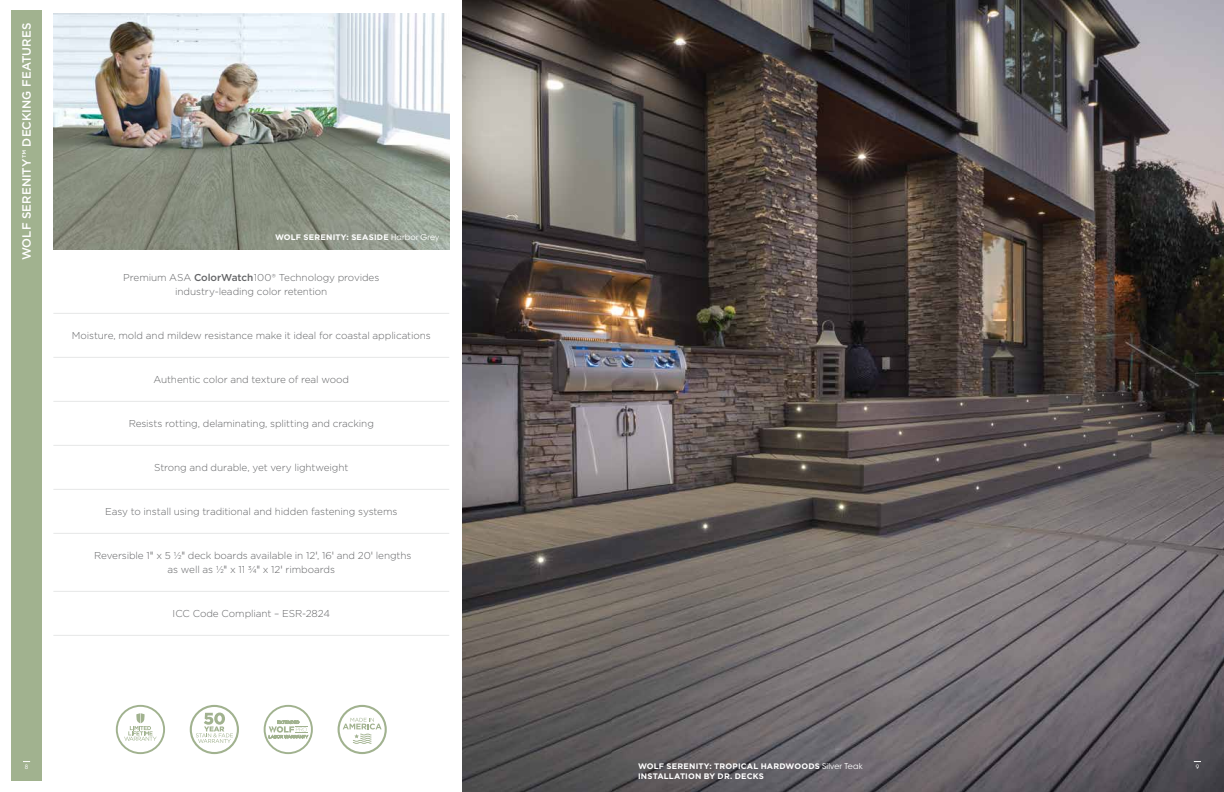
<style>
.page{position:relative;width:1224px;height:792px;background:#fff}
.page>*{position:absolute;margin:0;border:0;box-sizing:border-box;transform-origin:0 0}
.t1{font:500 12px "Gotham";letter-spacing:.005em;color:#fff}
.t2{font:300 10px/14px "Gotham";letter-spacing:-.01em;color:#636466;text-align:center}
.t3{font:700 8px/10px "Gotham";letter-spacing:.02em;color:#fff}
.t4{font:6px "ITC Avant Garde Std";color:#fff}
.s1{font-family:"ITC Avant Garde Std";font-weight:400}
.s2{font-weight:500}
</style>
<div class="page">
<img style="left:462px;top:0;width:762px;height:792px">
<div style="left:11px;top:11px;width:31px;height:770px;background:#a1b28f"></div>
<img style="left:53px;top:13px;width:396px;height:236px">
<svg style="left:116px;top:705px;width:49px;height:49px"></svg>
<svg style="left:264px;top:705px;width:49px;height:49px"></svg>
<svg style="left:190px;top:705px;width:49px;height:49px"></svg>
<svg style="left:338px;top:705px;width:49px;height:49px"></svg>
<hr style="left:53px;top:313px;width:396px;height:1px;background:#e6e7e8">
<hr style="left:53px;top:357px;width:396px;height:1px;background:#e6e7e8">
<hr style="left:53px;top:401px;width:396px;height:1px;background:#e6e7e8">
<hr style="left:53px;top:445px;width:396px;height:1px;background:#e6e7e8">
<hr style="left:53px;top:489px;width:396px;height:1px;background:#e6e7e8">
<hr style="left:53px;top:533px;width:396px;height:1px;background:#e6e7e8">
<hr style="left:53px;top:591px;width:396px;height:1px;background:#e6e7e8">
<hr style="left:53px;top:635px;width:396px;height:1px;background:#e6e7e8">
<p class="t1" style="left:19px;top:260px;width:239px;rotate:-90deg">WOLF SERENITY™ DECKING FEATURES</p>
<p class="t3" style="left:275px;top:232px;width:166px">WOLF SERENITY: SEASIDE <span class="s1">Harbor Grey</span></p>
<p class="t2" style="left:123px;top:271px;width:258px">Premium ASA <span class="s2">ColorWatch</span>100® Technology provides industry-leading color retention</p>
<p class="t2" style="left:72px;top:329px;width:360px">Moisture, mold and mildew resistance make it ideal for coastal applications</p>
<p class="t2" style="left:154px;top:373px;width:197px">Authentic color and texture of real wood</p>
<p class="t2" style="left:129px;top:417px;width:247px">Resists rotting, delaminating, splitting and cracking</p>
<p class="t2" style="left:154px;top:461px;width:196px">Strong and durable, yet very lightweight</p>
<p class="t2" style="left:105px;top:505px;width:294px">Easy to install using traditional and hidden fastening systems</p>
<p class="t2" style="left:94px;top:549px;width:319px">Reversible 1<span class="s1">"</span> x 5 ½<span class="s1">"</span> deck boards available in 12<span class="s1">'</span>, 16<span class="s1">'</span> and 20<span class="s1">'</span> lengths as well as ½<span class="s1">"</span> x 11 ¾<span class="s1">"</span> x 12<span class="s1">'</span> rimboards</p>
<p class="t2" style="left:173px;top:607px;width:159px">ICC Code Compliant – ESR-2824</p>
<p class="t3" style="left:638px;top:761px;width:226px">WOLF SERENITY: TROPICAL HARDWOODS <span class="s1">Silver Teak<br></span>INSTALLATION BY DR. DECKS</p>
<p class="t4" style="left:25px;top:763px;width:5px">8</p>
<p class="t4" style="left:1196px;top:763px;width:5px">9</p>
</div>
